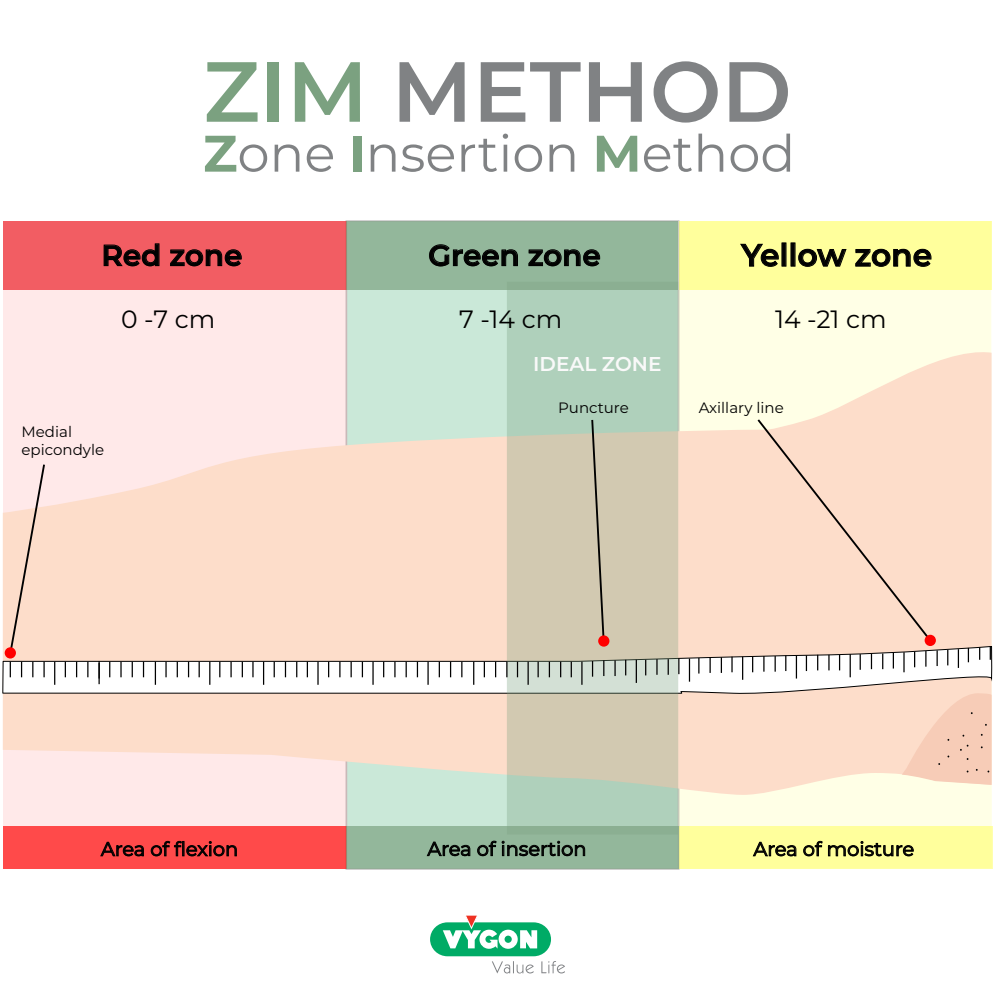
<style>
.page{position:relative;width:995px;height:995px;background:#fff}
.page>*{position:absolute;margin:0;border:0;box-sizing:border-box;transform-origin:0 0}
.t1{font:600 85px "Montserrat";color:#808284}
.t2{font:51.25px "Montserrat";color:#808284}
.t3{font:600 31.25px "Montserrat";color:#020202}
.t4{font:600 29.38px "Montserrat";color:#020202}
.t5{font:25px "Montserrat";color:#000}
.t6{font:600 20px "Montserrat";color:#f9f9f9}
.t7{font:19.38px "Montserrat";color:#050505}
.t8{font:15px/18px "Montserrat";color:#000}
.s1{color:#7ba180}
.s2{font-weight:700;color:#7ba180}
</style>
<div class="page">
<div style="left:3px;top:221px;width:343px;height:647px;background:#ffe9e9"></div>
<div style="left:345px;top:220px;width:334px;height:649px;background:#cae8d8"></div>
<div style="left:678px;top:289px;width:313px;height:579px;background:#ffffe6"></div>
<div style="left:3px;top:221px;width:343px;height:68px;background:#f25d63"></div>
<div style="left:346px;top:221px;width:332px;height:68px;background:#93b79b"></div>
<div style="left:678px;top:221px;width:313px;height:68px;background:#ffff9c"></div>
<svg style="left:3px;top:346px;width:988px;height:448px"></svg>
<svg style="left:2px;top:566px;width:990px;height:222px"></svg>
<svg style="left:507px;top:282px;width:171px;height:544px;background:#c3cbb5"></svg>
<div style="left:3px;top:826px;width:343px;height:42px;background:#ff4a4a"></div>
<div style="left:346px;top:826px;width:332px;height:42px;background:#93b79b"></div>
<div style="left:679px;top:826px;width:313px;height:42px;background:#ffff9c"></div>
<svg style="left:103px;top:243px;width:56px;height:23px"></svg>
<svg style="left:170px;top:249px;width:72px;height:17px"></svg>
<svg style="left:429px;top:244px;width:89px;height:22px"></svg>
<svg style="left:528px;top:249px;width:72px;height:17px"></svg>
<svg style="left:740px;top:243px;width:38px;height:24px"></svg>
<svg style="left:798px;top:249px;width:48px;height:18px"></svg>
<svg style="left:855px;top:249px;width:76px;height:18px"></svg>
<svg style="left:838px;top:654px;width:2px;height:16px"></svg>
<svg style="left:817px;top:654px;width:1px;height:16px"></svg>
<svg style="left:828px;top:654px;width:1px;height:16px"></svg>
<svg style="left:849px;top:654px;width:1px;height:23px"></svg>
<svg style="left:805px;top:655px;width:2px;height:16px"></svg>
<svg style="left:892px;top:652px;width:1px;height:16px"></svg>
<svg style="left:870px;top:653px;width:2px;height:16px"></svg>
<svg style="left:882px;top:653px;width:1px;height:16px"></svg>
<svg style="left:903px;top:652px;width:1px;height:20px"></svg>
<svg style="left:859px;top:654px;width:1px;height:15px"></svg>
<svg style="left:947px;top:649px;width:1px;height:16px"></svg>
<svg style="left:925px;top:651px;width:1px;height:15px"></svg>
<svg style="left:936px;top:650px;width:1px;height:16px"></svg>
<svg style="left:957px;top:649px;width:1px;height:19px"></svg>
<svg style="left:913px;top:651px;width:2px;height:16px"></svg>
<svg style="left:989px;top:646px;width:1px;height:13px"></svg>
<svg style="left:967px;top:648px;width:1px;height:14px"></svg>
<svg style="left:978px;top:647px;width:2px;height:12px"></svg>
<svg style="left:100px;top:841px;width:44px;height:15px"></svg>
<svg style="left:151px;top:840px;width:86px;height:16px"></svg>
<svg style="left:426px;top:841px;width:44px;height:15px"></svg>
<svg style="left:477px;top:840px;width:108px;height:16px"></svg>
<svg style="left:753px;top:841px;width:43px;height:15px"></svg>
<svg style="left:803px;top:840px;width:110px;height:16px"></svg>
<svg style="left:8px;top:462px;width:38px;height:193px"></svg>
<svg style="left:590px;top:418px;width:15px;height:222px;background:#b6b09b"></svg>
<div style="left:755px;top:417px;width:177px;height:225px;background:#fdddca"></div>
<div style="left:5px;top:647px;width:11px;height:11px;background:#f00;border-radius:50%"></div>
<div style="left:598px;top:635px;width:11px;height:11px;background:#f00;border-radius:50%"></div>
<div style="left:924px;top:634px;width:11px;height:12px;background:#f00;border-radius:50%"></div>
<svg style="left:901px;top:690px;width:90px;height:94px;background:#f8d2bd"></svg>
<svg style="left:155px;top:661px;width:1px;height:23px"></svg>
<svg style="left:198px;top:661px;width:2px;height:16px"></svg>
<svg style="left:177px;top:661px;width:1px;height:16px"></svg>
<svg style="left:188px;top:661px;width:1px;height:16px"></svg>
<svg style="left:209px;top:661px;width:1px;height:23px"></svg>
<svg style="left:165px;top:661px;width:2px;height:16px"></svg>
<svg style="left:143px;top:661px;width:1px;height:16px"></svg>
<hr style="left:98px;top:661px;width:2px;height:23px;background:#000">
<svg style="left:120px;top:661px;width:2px;height:16px"></svg>
<svg style="left:132px;top:661px;width:1px;height:16px"></svg>
<svg style="left:109px;top:661px;width:1px;height:16px"></svg>
<svg style="left:98px;top:662px;width:2px;height:16px"></svg>
<svg style="left:54px;top:661px;width:1px;height:23px"></svg>
<svg style="left:76px;top:661px;width:1px;height:16px"></svg>
<svg style="left:87px;top:661px;width:1px;height:16px"></svg>
<svg style="left:65px;top:661px;width:1px;height:16px"></svg>
<svg style="left:43px;top:661px;width:2px;height:16px"></svg>
<svg style="left:21px;top:661px;width:1px;height:16px"></svg>
<svg style="left:32px;top:661px;width:1px;height:16px"></svg>
<svg style="left:10px;top:661px;width:1px;height:16px"></svg>
<svg style="left:252px;top:661px;width:1px;height:16px"></svg>
<svg style="left:230px;top:661px;width:2px;height:16px"></svg>
<svg style="left:242px;top:661px;width:1px;height:16px"></svg>
<svg style="left:263px;top:661px;width:1px;height:23px"></svg>
<svg style="left:219px;top:661px;width:1px;height:16px"></svg>
<svg style="left:307px;top:661px;width:1px;height:16px"></svg>
<svg style="left:285px;top:661px;width:1px;height:16px"></svg>
<svg style="left:296px;top:661px;width:1px;height:16px"></svg>
<svg style="left:317px;top:661px;width:1px;height:23px"></svg>
<svg style="left:273px;top:661px;width:2px;height:16px"></svg>
<svg style="left:473px;top:661px;width:1px;height:23px"></svg>
<svg style="left:517px;top:661px;width:1px;height:16px"></svg>
<svg style="left:495px;top:661px;width:1px;height:16px"></svg>
<svg style="left:506px;top:661px;width:1px;height:16px"></svg>
<svg style="left:527px;top:661px;width:1px;height:23px"></svg>
<svg style="left:483px;top:661px;width:2px;height:16px"></svg>
<svg style="left:461px;top:661px;width:1px;height:16px"></svg>
<svg style="left:438px;top:661px;width:2px;height:16px"></svg>
<svg style="left:450px;top:661px;width:1px;height:16px"></svg>
<svg style="left:417px;top:661px;width:1px;height:16px"></svg>
<svg style="left:372px;top:661px;width:1px;height:23px"></svg>
<svg style="left:394px;top:661px;width:1px;height:16px"></svg>
<svg style="left:405px;top:661px;width:2px;height:16px"></svg>
<svg style="left:383px;top:661px;width:1px;height:16px"></svg>
<svg style="left:362px;top:661px;width:1px;height:16px"></svg>
<svg style="left:339px;top:661px;width:1px;height:16px"></svg>
<svg style="left:350px;top:661px;width:2px;height:16px"></svg>
<svg style="left:328px;top:661px;width:1px;height:16px"></svg>
<svg style="left:570px;top:661px;width:2px;height:16px"></svg>
<svg style="left:548px;top:661px;width:2px;height:16px"></svg>
<svg style="left:560px;top:661px;width:1px;height:16px"></svg>
<svg style="left:581px;top:661px;width:1px;height:23px"></svg>
<svg style="left:537px;top:661px;width:1px;height:16px"></svg>
<svg style="left:625px;top:659px;width:1px;height:16px"></svg>
<svg style="left:603px;top:660px;width:1px;height:16px"></svg>
<svg style="left:614px;top:660px;width:1px;height:16px"></svg>
<hr style="left:635px;top:659px;width:2px;height:23px;background:#000">
<svg style="left:592px;top:661px;width:1px;height:15px"></svg>
<svg style="left:427px;top:661px;width:1px;height:23px"></svg>
<svg style="left:678px;top:658px;width:1px;height:16px"></svg>
<svg style="left:656px;top:659px;width:1px;height:15px"></svg>
<svg style="left:667px;top:659px;width:1px;height:15px"></svg>
<hr style="left:688px;top:658px;width:2px;height:23px;background:#000">
<svg style="left:645px;top:659px;width:1px;height:16px"></svg>
<svg style="left:731px;top:656px;width:1px;height:16px"></svg>
<svg style="left:709px;top:657px;width:1px;height:15px"></svg>
<svg style="left:720px;top:657px;width:2px;height:15px"></svg>
<svg style="left:742px;top:656px;width:1px;height:23px"></svg>
<svg style="left:698px;top:658px;width:1px;height:15px"></svg>
<svg style="left:785px;top:655px;width:1px;height:16px"></svg>
<svg style="left:763px;top:656px;width:1px;height:15px"></svg>
<svg style="left:774px;top:656px;width:1px;height:15px"></svg>
<hr style="left:795px;top:655px;width:2px;height:23px;background:#000">
<svg style="left:752px;top:656px;width:1px;height:16px"></svg>
<svg style="left:430px;top:915px;width:135px;height:58px"></svg>
<h1 class="t1" style="left:203px;top:31px;width:590px"><span class="s1">ZIM</span> METHOD</h1>
<h2 class="t2" style="left:203px;top:118px;width:593px"><span class="s2">Z</span>one <span class="s2">I</span>nsertion <span class="s2">M</span>ethod</h2>
<h3 class="t4" style="left:101px;top:234px;width:142px">Red zone</h3>
<h3 class="t4" style="left:428px;top:234px;width:174px">Green zone</h3>
<h3 class="t3" style="left:741px;top:233px;width:192px">Yellow zone</h3>
<p class="t5" style="left:121px;top:301px;width:96px">0 -7 cm</p>
<p class="t5" style="left:459px;top:301px;width:105px">7 -14 cm</p>
<p class="t5" style="left:775px;top:301px;width:113px">14 -21 cm</p>
<p class="t8" style="left:22px;top:422px;width:84px">Medial epicondyle</p>
<p class="t6" style="left:533px;top:349px;width:130px">IDEAL ZONE</p>
<p class="t8" style="left:558px;top:398px;width:72px">Puncture</p>
<p class="t8" style="left:698px;top:398px;width:86px">Axillary line</p>
<p class="t7" style="left:101px;top:835px;width:139px">Area of flexion</p>
<p class="t7" style="left:427px;top:835px;width:161px">Area of insertion</p>
<p class="t7" style="left:753px;top:835px;width:162px">Area of moisture</p>
</div>
